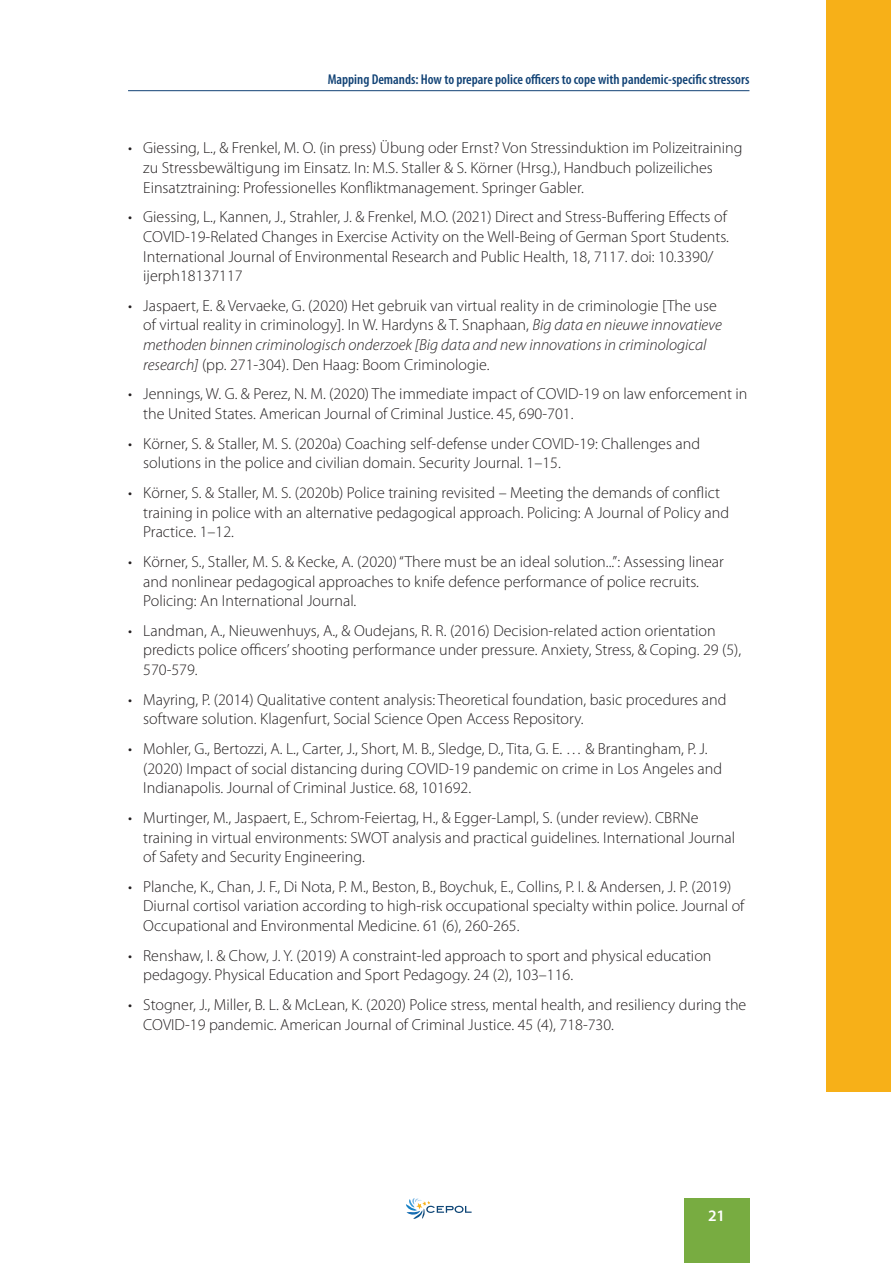
<style>
.page{position:relative;width:893px;height:1263px;background:#fff}
.page>*{position:absolute;margin:0;border:0;box-sizing:border-box;transform-origin:0 0}
.t1{font:300 16.05px/19.6px "Myriad Pro";color:#231f20}
.t2{font:600 16.05px "Myriad Pro";color:#fff}
.t3{font:600 condensed 14.25px "Myriad Pro";color:#114275}
.s1{font-style:italic}
</style>
<div class="page">
<div style="left:826px;top:0;width:65px;height:1091px;background:#f7b018"></div>
<svg style="left:406px;top:1198px;width:66px;height:21px"></svg>
<hr style="left:128px;top:90px;width:621px;height:1px;background:#114275">
<div style="left:684px;top:1198px;width:65px;height:65px;background:#78ac41"></div>
<p class="t3" style="left:328px;top:74px;width:423px">Mapping Demands: How to prepare police officers to cope with pandemic-specific stressors</p>
<p class="t1" style="left:143px;top:139px;width:601px;text-indent:-15px">• Giessing, L., &amp; Frenkel, M. O. (in press) Übung oder Ernst? Von Stressinduktion im Polizeitraining zu Stressbewältigung im Einsatz. In: M.S. Staller &amp; S. Körner (Hrsg.), Handbuch polizeiliches<br>Einsatztraining: Professionelles Konfliktmanagement. Springer Gabler.</p>
<p class="t1" style="left:143px;top:208px;width:587px;text-indent:-15px">• Giessing, L., Kannen, J., Strahler, J. &amp; Frenkel, M.O. (2021) Direct and Stress-Buffering Effects of COVID-19-Related Changes in Exercise Activity on the Well-Being of German Sport Students.<br>International Journal of Environmental Research and Public Health, 18, 7117. doi: 10.3390/ ijerph18137117</p>
<p class="t1" style="left:143px;top:297px;width:580px;text-indent:-15px">• Jaspaert, E. &amp; Vervaeke, G. (2020) Het gebruik van virtual reality in de criminologie [The use of virtual reality in criminology]. In W. Hardyns &amp; T. Snaphaan, <span class="s1">Big data en nieuwe innovatieve methoden binnen criminologisch onderzoek [Big data and new innovations in criminological research]</span> (pp. 271-304). Den Haag: Boom Criminologie.</p>
<p class="t1" style="left:143px;top:385px;width:606px;text-indent:-15px">• Jennings, W. G. &amp; Perez, N. M. (2020) The immediate impact of COVID-19 on law enforcement in the United States. American Journal of Criminal Justice. 45, 690-701.</p>
<p class="t1" style="left:143px;top:435px;width:558px;text-indent:-15px">• Körner, S. &amp; Staller, M. S. (2020a) Coaching self-defense under COVID-19: Challenges and solutions in the police and civilian domain. Security Journal. 1–15.</p>
<p class="t1" style="left:143px;top:484px;width:587px;text-indent:-15px">• Körner, S. &amp; Staller, M. S. (2020b) Police training revisited – Meeting the demands of conflict training in police with an alternative pedagogical approach. Policing: A Journal of Policy and<br>Practice. 1–12.</p>
<p class="t1" style="left:143px;top:553px;width:582px;text-indent:-15px">• Körner, S., Staller, M. S. &amp; Kecke, A. (2020) “There must be an ideal solution...”: Assessing linear and nonlinear pedagogical approaches to knife defence performance of police recruits.<br>Policing: An International Journal.</p>
<p class="t1" style="left:143px;top:622px;width:599px;text-indent:-15px">• Landman, A., Nieuwenhuys, A., &amp; Oudejans, R. R. (2016) Decision-related action orientation predicts police officers’ shooting performance under pressure. Anxiety, Stress, &amp; Coping. 29 (5),<br>570-579.</p>
<p class="t1" style="left:143px;top:691px;width:585px;text-indent:-15px">• Mayring, P. (2014) Qualitative content analysis: Theoretical foundation, basic procedures and software solution. Klagenfurt, Social Science Open Access Repository.</p>
<p class="t1" style="left:143px;top:740px;width:580px;text-indent:-15px">• Mohler, G., Bertozzi, A. L., Carter, J., Short, M. B., Sledge, D., Tita, G. E. … &amp; Brantingham, P. J. (2020) Impact of social distancing during COVID-19 pandemic on crime in Los Angeles and<br>Indianapolis. Journal of Criminal Justice. 68, 101692.</p>
<p class="t1" style="left:143px;top:809px;width:593px;text-indent:-15px">• Murtinger, M., Jaspaert, E., Schrom-Feiertag, H., &amp; Egger-Lampl, S. (under review). CBRNe training in virtual environments: SWOT analysis and practical guidelines. International Journal of Safety and Security Engineering.</p>
<p class="t1" style="left:143px;top:878px;width:603px;text-indent:-15px">• Planche, K., Chan, J. F., Di Nota, P. M., Beston, B., Boychuk, E., Collins, P. I. &amp; Andersen, J. P. (2019)<br>Diurnal cortisol variation according to high-risk occupational specialty within police. Journal of<br>Occupational and Environmental Medicine. 61 (6), 260-265.</p>
<p class="t1" style="left:143px;top:947px;width:570px;text-indent:-15px">• Renshaw, I. &amp; Chow, J. Y. (2019) A constraint-led approach to sport and physical education pedagogy. Physical Education and Sport Pedagogy. 24 (2), 103–116.</p>
<p class="t1" style="left:143px;top:996px;width:605px;text-indent:-15px">• Stogner, J., Miller, B. L. &amp; McLean, K. (2020) Police stress, mental health, and resiliency during the<br>COVID-19 pandemic. American Journal of Criminal Justice. 45 (4), 718-730.</p>
<p class="t2" style="left:708px;top:1209px;width:19px">21</p>
</div>
